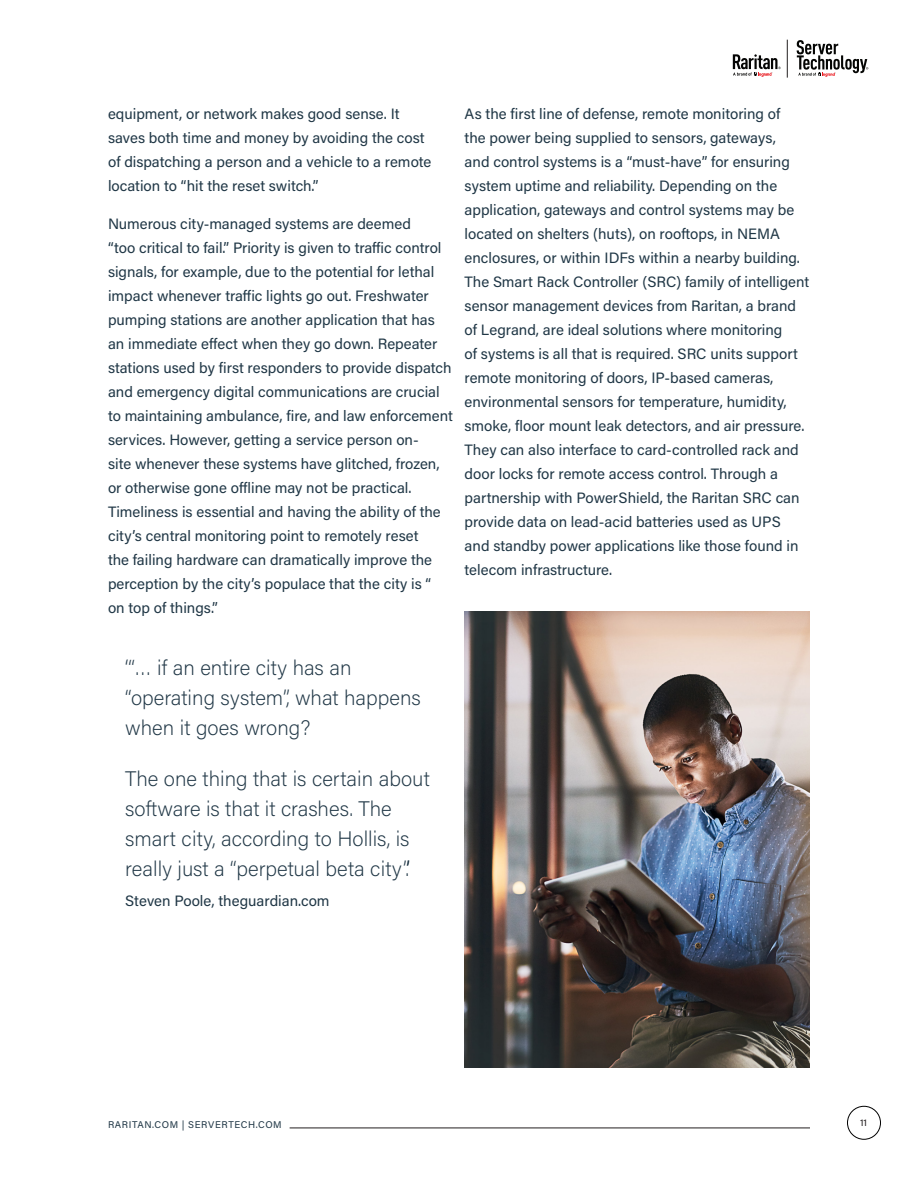
<style>
.page{position:relative;width:918px;height:1188px;background:#fff}
.page>*{position:absolute;margin:0;border:0;box-sizing:border-box;transform-origin:0 0}
.Sub_Header{font:200 21px/30px "Acumin Pro";color:#203746}
.Body{font:15px/24px "Acumin Pro";color:#203746}
.t1{font:9.75px "Acumin Pro";letter-spacing:.06em;color:#203746}
.t2{font:9.75px "Acumin Pro";color:#231f20}
</style>
<div class="page">
<svg style="left:797px;top:40px;width:71px;height:37px"></svg>
<svg style="left:733px;top:54px;width:48px;height:23px"></svg>
<hr style="left:787px;top:40px;width:1px;height:38px;background:#231f20">
<img style="left:465px;top:612px;width:345px;height:456px">
<hr style="left:290px;top:1128px;width:520px;height:1px;background:#231f20">
<div style="left:847px;top:1106px;width:34px;height:34px;border:1px solid #000;border-radius:50%"></div>
<p class="Body" style="left:108px;top:101px;width:325px">equipment, or network makes good sense. It saves both time and money by avoiding the cost of dispatching a person and a vehicle to a remote location to “hit the reset switch.”</p>
<p class="Body" style="left:108px;top:211px;width:346px">Numerous city-managed systems are deemed<br>“too critical to fail.” Priority is given to traffic control signals, for example, due to the potential for lethal impact whenever traffic lights go out. Freshwater pumping stations are another application that has an immediate effect when they go down. Repeater stations used by first responders to provide dispatch and emergency digital communications are crucial to maintaining ambulance, fire, and law enforcement services. However, getting a service person on-<br>site whenever these systems have glitched, frozen, or otherwise gone offline may not be practical.<br>Timeliness is essential and having the ability of the city’s central monitoring point to remotely reset<br>the failing hardware can dramatically improve the perception by the city’s populace that the city is “<br>on top of things.”</p>
<p class="Body" style="left:465px;top:101px;width:346px">As the first line of defense, remote monitoring of<br>the power being supplied to sensors, gateways,<br>and control systems is a “must-have” for ensuring system uptime and reliability. Depending on the application, gateways and control systems may be located on shelters (huts), on rooftops, in NEMA enclosures, or within IDFs within a nearby building.<br>The Smart Rack Controller (SRC) family of intelligent sensor management devices from Raritan, a brand of Legrand, are ideal solutions where monitoring<br>of systems is all that is required. SRC units support remote monitoring of doors, IP-based cameras, environmental sensors for temperature, humidity, smoke, floor mount leak detectors, and air pressure.<br>They can also interface to card-controlled rack and door locks for remote access control. Through a partnership with PowerShield, the Raritan SRC can provide data on lead-acid batteries used as UPS and standby power applications like those found in telecom infrastructure.</p>
<p class="Sub_Header" style="left:125px;top:652px;width:297px">‘“… if an entire city has an “operating system”, what happens when it goes wrong?</p>
<p class="Sub_Header" style="left:125px;top:762px;width:306px">The one thing that is certain about software is that it crashes. The smart city, according to Hollis, is really just a “perpetual beta city”.’</p>
<p class="Body" style="left:125px;top:889px;width:206px">Steven Poole, theguardian.com</p>
<p class="t1" style="left:108px;top:1118px;width:175px">RARITAN.COM | SERVERTECH.COM</p>
<p class="t2" style="left:860px;top:1116px;width:8px">11</p>
</div>
